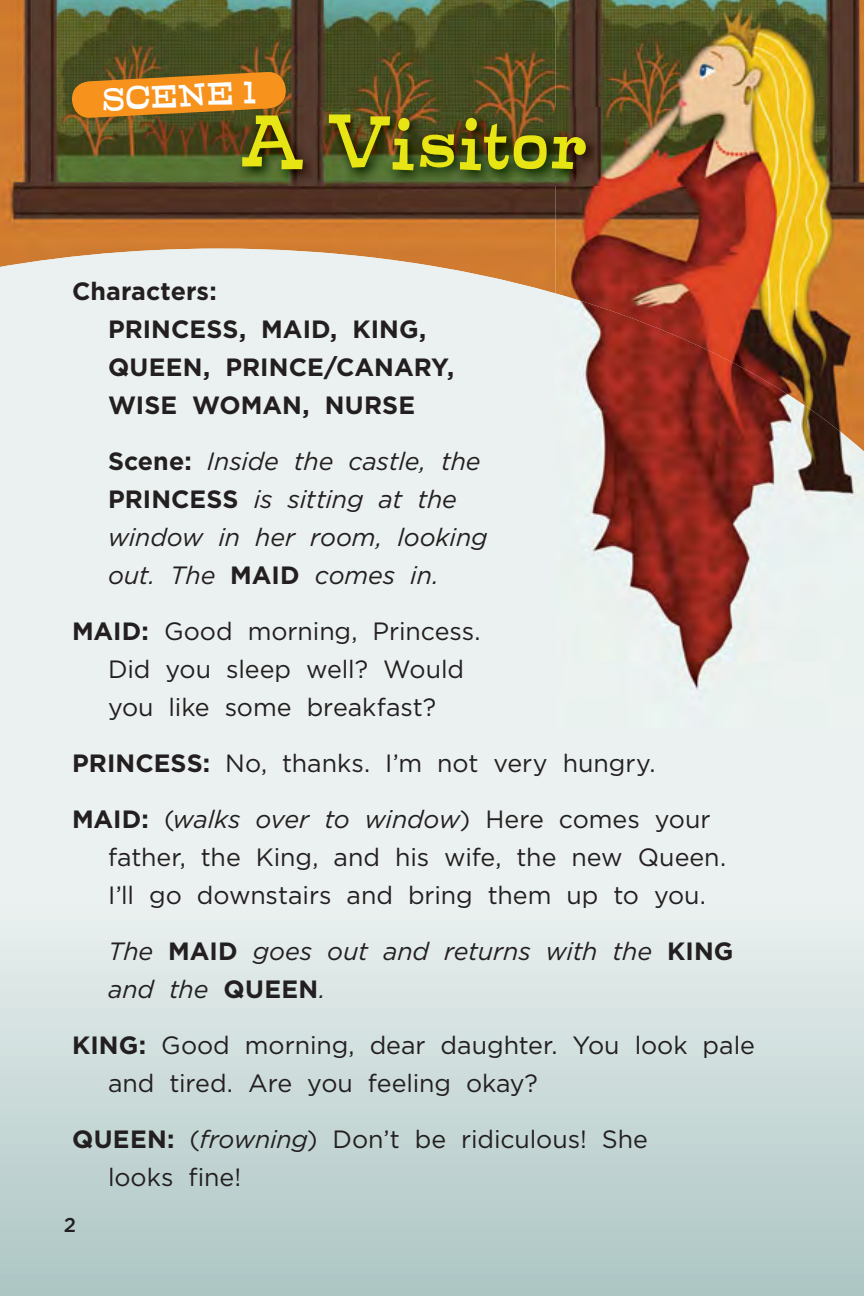
<style>
.page{position:relative;width:864px;height:1296px;background:#ebf1f0}
.page>*{position:absolute;margin:0;border:0;box-sizing:border-box;transform-origin:0 0}
.t1{font:76px "Zalderdash";letter-spacing:-.02em;color:#e7e514}
.t2{font:32px "Zalderdash";color:#fff}
.t3{font:25px/38px "MMH Gotham";color:#231f20}
.t4{font:italic 25px/38px "MMH Gotham";letter-spacing:-.005em;color:#231f20}
.t5{font:700 25px/38px "MMH Gotham";color:#231f20}
.t6{font:500 20px "MMH Gotham";color:#231f20}
.s1{font-weight:700;font-style:normal}
.s2{font-weight:700}
.s3{font-style:italic}
</style>
<div class="page">
<div style="left:0;top:904px;width:864px;height:392px;background:linear-gradient(to bottom,#e9f0ef,#acc5c4)"></div>
<svg style="left:863px;top:904px;width:1px;height:392px"></svg>
<img style="left:0;top:0;width:555px;height:249px">
<svg style="left:0;top:249px;width:555px;height:44px"></svg>
<img style="left:555px;top:0;width:309px;height:293px">
<img style="left:555px;top:293px;width:309px;height:397px">
<img style="left:235px;top:107px;width:366px;height:78px">
<svg style="left:71px;top:71px;width:216px;height:48px;background:#ca801e"></svg>
<p class="t2" style="left:101px;top:87px;width:156px;rotate:-3deg">SCENE 1</p>
<p class="t1" style="left:240px;top:111px;width:349px">A Visitor</p>
<p class="t5" style="left:108px;top:273px;width:348px;text-indent:-36px">Characters:<br>PRINCESS, MAID, KING,<br>QUEEN, PRINCE/CANARY,<br>WISE WOMAN, NURSE</p>
<p class="t4" style="left:108px;top:444px;width:381px"><span class="s1">Scene:</span> Inside the castle, the<br><span class="s1">PRINCESS</span> is sitting at the window in her room, looking out. The <span class="s1">MAID</span> comes in.</p>
<p class="t3" style="left:108px;top:614px;width:374px;text-indent:-36px"><span class="s2">MAID:</span> Good morning, Princess.<br>Did you sleep well? Would you like some breakfast?</p>
<p class="t3" style="left:72px;top:746px;width:585px"><span class="s2">PRINCESS:</span> No, thanks. I’m not very hungry.</p>
<p class="t3" style="left:108px;top:802px;width:620px;text-indent:-36px"><span class="s2">MAID:</span> (<span class="s3">walks over to window</span>) Here comes your father, the King, and his wife, the new Queen.<br>I’ll go downstairs and bring them up to you.</p>
<p class="t4" style="left:108px;top:934px;width:627px">The <span class="s1">MAID</span> goes out and returns with the <span class="s1">KING </span>and the <span class="s1">QUEEN</span>.</p>
<p class="t3" style="left:108px;top:1028px;width:648px;text-indent:-36px"><span class="s2">KING:</span> Good morning, dear daughter. You look pale and tired. Are you feeling okay?</p>
<p class="t3" style="left:108px;top:1122px;width:541px;text-indent:-36px"><span class="s2">QUEEN:</span> (<span class="s3">frowning</span>) Don’t be ridiculous! She looks fine!</p>
<p class="t6" style="left:64px;top:1217px;width:14px">2</p>
</div>
